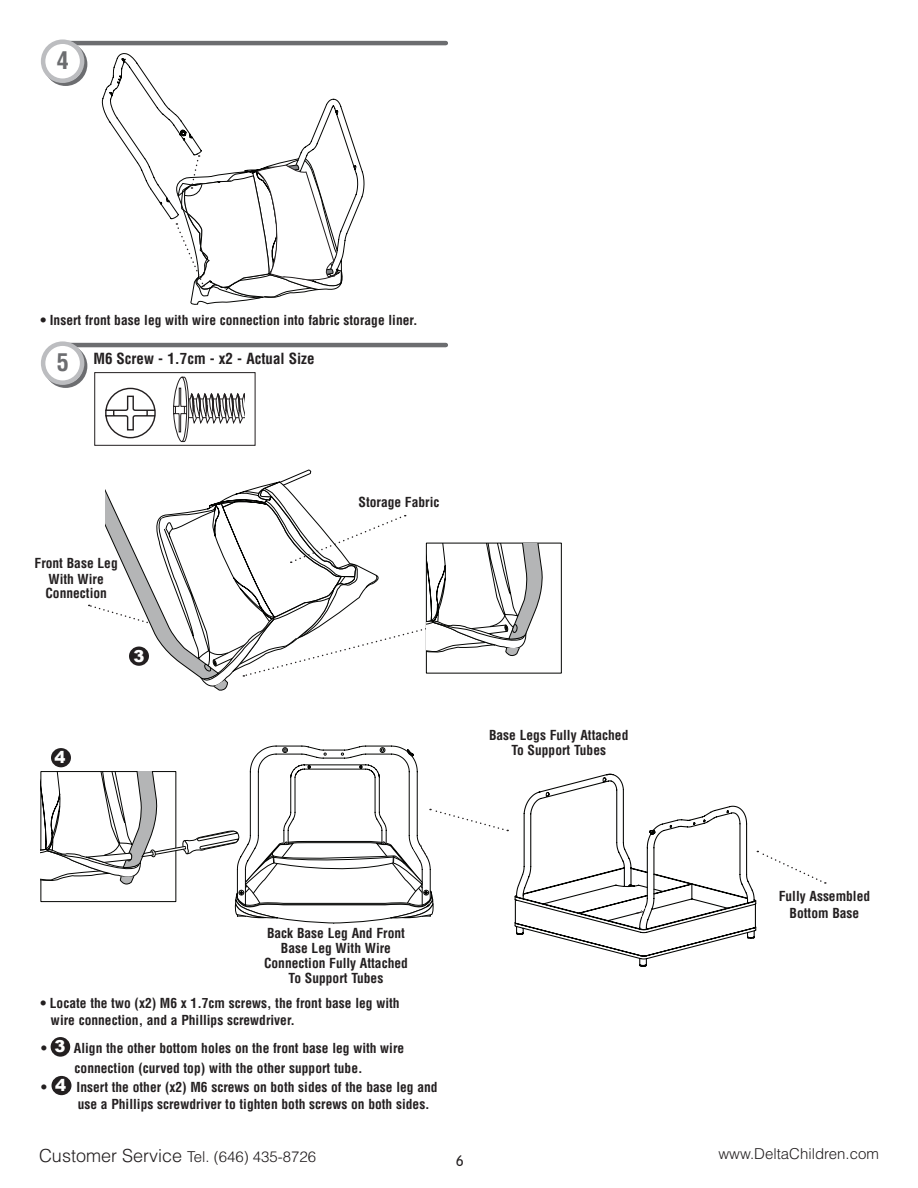
<style>
.page{position:relative;width:918px;height:1188px;background:#fff}
.page>*{position:absolute;margin:0;border:0;box-sizing:border-box;transform-origin:0 0}
.t1{font:700 condensed 24px "Helvetica LT Std";color:#6c6d70}
.t2{font:300 18px "Helvetica";color:#231f20}
.Callouts{font:900 16.5px "Arial";color:#fff}
.t3{font:300 15px "Helvetica";color:#231f20}
.Callouts-2{font:700 condensed 15px "Helvetica";color:#231f20}
.t4{font:300 15px "VAG Rounded";color:#231f20}
.Bullets{font:700 condensed 13.5px/16.5px "Helvetica";color:#231f20}
.Callouts-3{font:700 condensed 13.5px/15px "Helvetica";color:#231f20;text-align:center}
</style>
<div class="page">
<hr style="left:68px;top:41px;width:378px;height:4px;background:#6c6d70">
<svg style="left:46px;top:45px;width:39px;height:39px"></svg>
<div style="left:44px;top:42px;width:43px;height:44px;border:4px solid #6c6d70;border-radius:50%"></div>
<div style="left:43px;top:42px;width:39px;height:39px;background:#fff;border-radius:50%"></div>
<div style="left:41px;top:39px;width:43px;height:44px;border:4px solid #bcbdc0;border-radius:50%"></div>
<hr style="left:68px;top:343px;width:378px;height:4px;background:#6c6d70">
<svg style="left:46px;top:347px;width:39px;height:39px"></svg>
<div style="left:44px;top:344px;width:43px;height:44px;border:4px solid #6c6d70;border-radius:50%"></div>
<div style="left:43px;top:344px;width:39px;height:39px;background:#fff;border-radius:50%"></div>
<div style="left:41px;top:341px;width:43px;height:44px;border:4px solid #bcbdc0;border-radius:50%"></div>
<div style="left:94px;top:372px;width:161px;height:74px;border:1px solid #231f20"></div>
<svg style="left:173px;top:376px;width:72px;height:67px"></svg>
<svg style="left:105px;top:387px;width:51px;height:52px"></svg>
<svg style="left:525px;top:773px;width:99px;height:32px"></svg>
<div style="left:51px;top:1037px;width:19px;height:20px;background:#231f20;border-radius:50%"></div>
<div style="left:52px;top:1076px;width:19px;height:19px;background:#231f20;border-radius:50%"></div>
<svg style="left:89px;top:469px;width:455px;height:222px"></svg>
<svg style="left:514px;top:805px;width:312px;height:162px"></svg>
<svg style="left:102px;top:53px;width:263px;height:252px"></svg>
<svg style="left:41px;top:745px;width:467px;height:179px"></svg>
<p class="t1" style="left:57px;top:45px;width:13px">4</p>
<p class="Bullets" style="left:40px;top:312px;width:379px">• Insert front base leg with wire connection into fabric storage liner.</p>
<p class="t1" style="left:57px;top:347px;width:13px">5</p>
<p class="Callouts-2" style="left:93px;top:350px;width:223px">M6 Screw - 1.7cm - x2 - Actual Size</p>
<p class="Callouts-3" style="left:35px;top:555px;width:85px">Front Base Leg</p>
<p class="Callouts-3" style="left:45px;top:572px;width:63px;line-height:14.2px;text-align:left">With Wire<br>Connection</p>
<p class="Callouts" style="left:134px;top:644px;width:13px">3</p>
<p class="Callouts" style="left:55px;top:745px;width:13px">4</p>
<p class="Callouts-3" style="left:359px;top:494px;width:82px">Storage Fabric</p>
<p class="Callouts-3" style="left:489px;top:727px;width:141px">Base Legs Fully Attached<br>To Support Tubes</p>
<p class="Callouts-3" style="left:264px;top:925px;width:145px">Back Base Leg And Front<br>Base Leg With Wire<br>Connection Fully Attached<br>To Support Tubes</p>
<p class="Bullets" style="left:51px;top:995px;width:350px;text-indent:-10px">• Locate the two (x2) M6 x 1.7cm screws, the front base leg with wire connection, and a Phillips screwdriver.</p>
<p class="Callouts" style="left:55px;top:1034px;width:13px">3</p>
<p class="Callouts" style="left:55px;top:1073px;width:13px">4</p>
<p class="Bullets" style="left:41px;top:1040px;width:365px">• Align the other bottom holes on the front base leg with wire</p>
<p class="Bullets" style="left:75px;top:1059px;width:289px">connection (curved top) with the other support tube.</p>
<p class="Bullets" style="left:78px;top:1079px;width:361px;text-indent:-36px">• Insert the other (x2) M6 screws on both sides of the base leg and use a Phillips screwdriver to tighten both screws on both sides.</p>
<p class="Callouts-3" style="left:779px;top:889px;width:93px">Fully Assembled</p>
<p class="Callouts-3" style="left:790px;top:905px;width:71px">Bottom Base</p>
<p class="t3" style="left:187px;top:1147px;width:131px">Tel. (646) 435-8726</p>
<p class="t3" style="left:718px;top:1145px;width:162px">www.DeltaChildren.com</p>
<h2 class="t2" style="left:39px;top:1144px;width:145px">Customer Service</h2>
<p class="t4" style="left:456px;top:1152px;width:10px">6</p>
</div>
